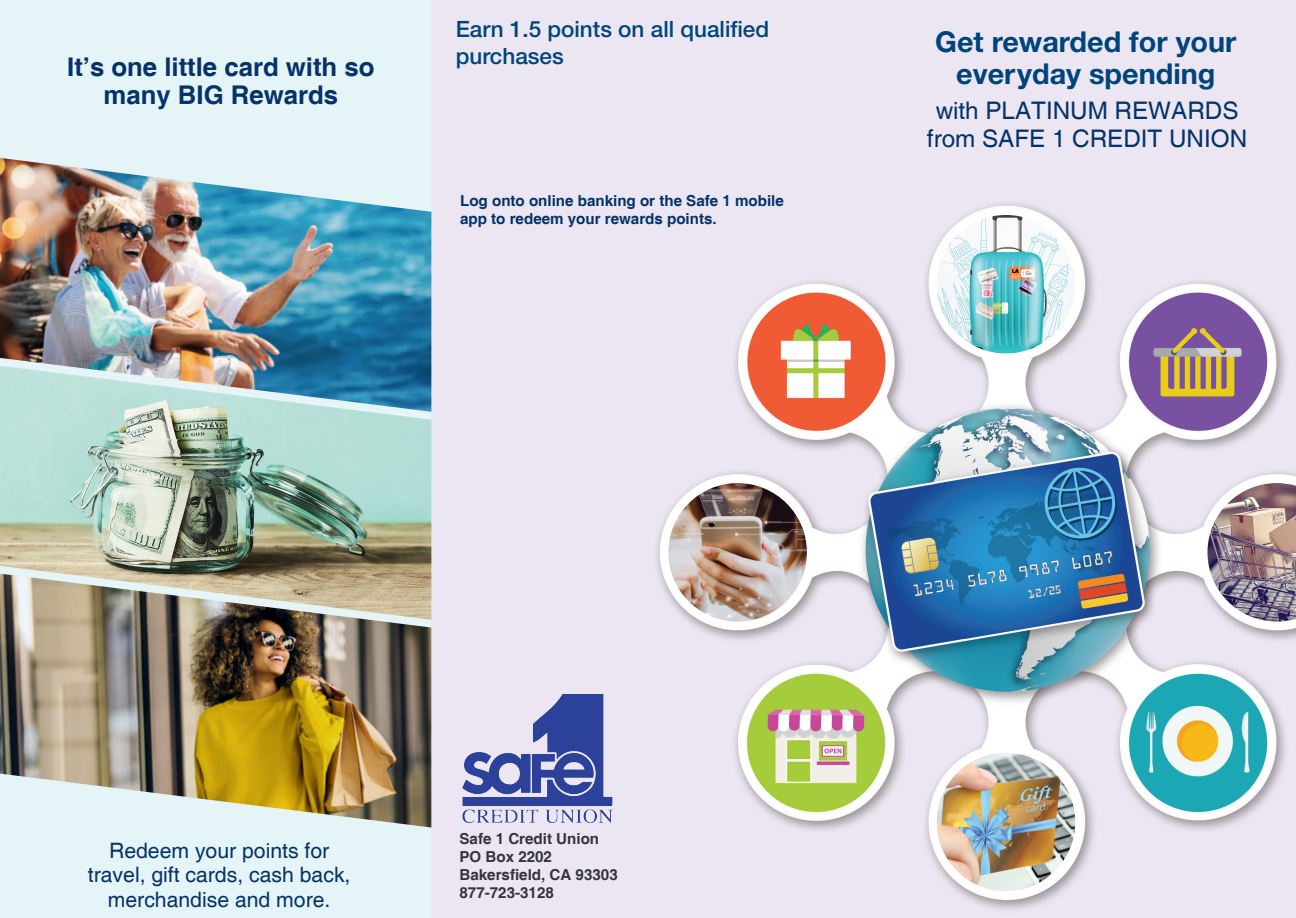
<style>
.page{position:relative;width:1296px;height:918px;background:#fff}
.page>*{position:absolute;margin:0;border:0;box-sizing:border-box;transform-origin:0 0}
.t1{font:700 28.8px/31.8px "Helvetica Neue";color:#00447b;text-align:center}
.t2{font:700 25.8px/28.8px "Helvetica";color:#053369;text-align:center}
.t3{font:24.3px/27.3px "Helvetica";color:#053369;text-align:center}
.t4{font:500 22.5px/27px "Helvetica Neue LT Std";color:#00457c}
.t5{font:21.15px/24.3px "Helvetica";color:#053369;text-align:center}
.t6{font:700 15.15px/18.1px "Helvetica";color:#053369}
.t7{font:700 15.15px/18.1px "Helvetica";color:#363536}
</style>
<div class="page">
<div style="left:0;top:0;width:431px;height:918px;background:#e5f4f6"></div>
<img style="left:431px;top:0;width:865px;height:918px">
<img style="left:0;top:158px;width:431px;height:208px">
<img style="left:0;top:620px;width:431px;height:208px">
<img style="left:937px;top:215px;width:138px;height:138px;border-radius:69px">
<img style="left:1207px;top:483px;width:89px;height:139px">
<img style="left:668px;top:483px;width:139px;height:139px;border-radius:69px">
<img style="left:937px;top:753px;width:138px;height:138px;border-radius:69px">
<img style="left:0;top:366px;width:431px;height:254px">
<img style="left:462px;top:694px;width:150px;height:129px">
<p class="t2" style="left:67px;top:53px;width:309px">It’s one little card with so many BIG Rewards</p>
<p class="t4" style="left:456px;top:15px;width:315px">Earn 1.5 points on all qualified purchases</p>
<p class="t6" style="left:460px;top:192px;width:325px">Log onto online banking or the Safe 1 mobile app to redeem your rewards points.</p>
<p class="t1" style="left:935px;top:26px;width:303px">Get rewarded for your everyday spending</p>
<p class="t3" style="left:927px;top:98px;width:322px">with PLATINUM REWARDS from SAFE 1 CREDIT UNION</p>
<p class="t5" style="left:88px;top:839px;width:264px">Redeem your points for travel, gift cards, cash back, merchandise and more.</p>
<p class="t7" style="left:460px;top:830px;width:160px">Safe 1 Credit Union<br>PO Box 2202<br>Bakersfield, CA 93303<br>877-723-3128</p>
</div>
